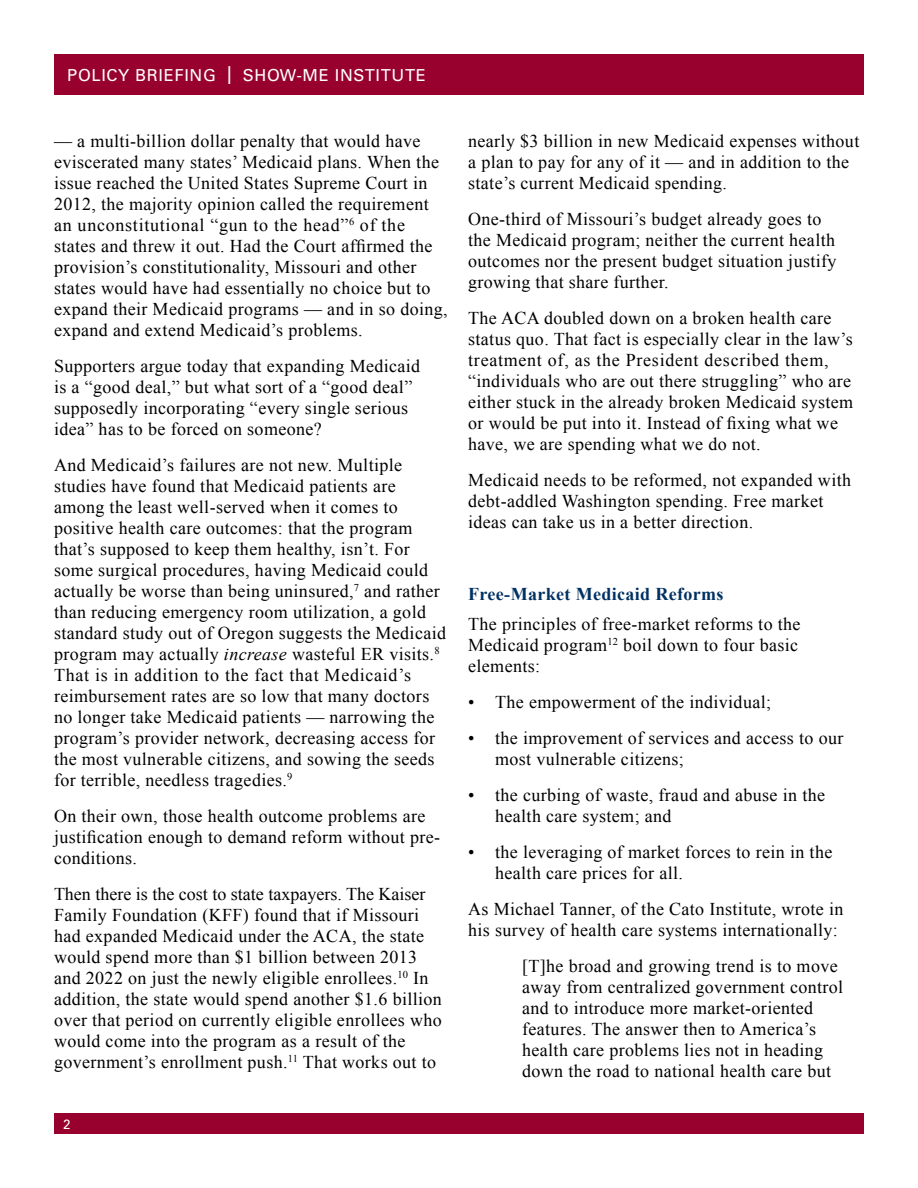
<style>
.page{position:relative;width:918px;height:1188px;background:#fff}
.page>*{position:absolute;margin:0;border:0;box-sizing:border-box;transform-origin:0 0}
.t1{font:18px/21px "Times New Roman";letter-spacing:.02em;color:#000}
.Heading_1{font:700 18px "Times New Roman";letter-spacing:.02em;color:#003163}
.t2{font:16.5px "Univers LT Std";letter-spacing:.04em;color:#fff}
.Photo_Titles{font:13.5px "Univers LT Std";color:#fff}
.s1{font-size:24.75px}
.s2{font-style:italic}
</style>
<div class="page">
<div style="left:54px;top:54px;width:810px;height:40px;background:#98012d"></div>
<div style="left:54px;top:1114px;width:810px;height:20px;background:#98012d"></div>
<p class="t2" style="left:67px;top:66px;width:360px">POLICY BRIEFING <span class="s1">I</span> SHOW-ME INSTITUTE</p>
<p class="t1" style="left:54px;top:131px;width:395px">— a multi-billion dollar penalty that would have eviscerated many states’ Medicaid plans. When the issue reached the United States Supreme Court in 2012, the majority opinion called the requirement an unconstitutional “gun to the head”<sup>6</sup> of the states and threw it out. Had the Court affirmed the provision’s constitutionality, Missouri and other states would have had essentially no choice but to expand their Medicaid programs — and in so doing, expand and extend Medicaid’s problems.</p>
<p class="t1" style="left:54px;top:356px;width:368px">Supporters argue today that expanding Medicaid is a “good deal,” but what sort of a “good deal” supposedly incorporating “every single serious idea” has to be forced on someone?</p>
<p class="t1" style="left:54px;top:455px;width:394px">And Medicaid’s failures are not new. Multiple studies have found that Medicaid patients are among the least well-served when it comes to positive health care outcomes: that the program that’s supposed to keep them healthy, isn’t. For some surgical procedures, having Medicaid could actually be worse than being uninsured,<sup>7</sup> and rather than reducing emergency room utilization, a gold standard study out of Oregon suggests the Medicaid program may actually <span class="s2">increase</span> wasteful ER visits.<sup>8<br></sup>That is in addition to the fact that Medicaid’s reimbursement rates are so low that many doctors no longer take Medicaid patients — narrowing the program’s provider network, decreasing access for the most vulnerable citizens, and sowing the seeds for terrible, needless tragedies.<sup>9</sup></p>
<p class="t1" style="left:54px;top:806px;width:388px">On their own, those health outcome problems are justification enough to demand reform without pre&shy;conditions.</p>
<p class="t1" style="left:54px;top:884px;width:389px">Then there is the cost to state taxpayers. The Kaiser Family Foundation (KFF) found that if Missouri had expanded Medicaid under the ACA, the state would spend more than $1 billion between 2013 and 2022 on just the newly eligible enrollees.<sup>10</sup> In addition, the state would spend another $1.6 billion over that period on currently eligible enrollees who would come into the program as a result of the government’s enrollment push.<sup>11</sup> That works out to</p>
<p class="Photo_Titles" style="left:63px;top:1116px;width:9px">2</p>
<p class="t1" style="left:468px;top:131px;width:393px">nearly $3 billion in new Medicaid expenses without a plan to pay for any of it — and in addition to the state’s current Medicaid spending.</p>
<p class="t1" style="left:468px;top:209px;width:370px">One-third of Missouri’s budget already goes to the Medicaid program; neither the current health outcomes nor the present budget situation justify growing that share further.</p>
<p class="t1" style="left:468px;top:308px;width:387px">The ACA doubled down on a broken health care status quo. That fact is especially clear in the law’s treatment of, as the President described them, “individuals who are out there struggling” who are either stuck in the already broken Medicaid system or would be put into it. Instead of fixing what we have, we are spending what we do not.</p>
<p class="t1" style="left:468px;top:470px;width:384px">Medicaid needs to be reformed, not expanded with debt-addled Washington spending. Free market ideas can take us in a better direction.</p>
<p class="Heading_1" style="left:468px;top:584px;width:257px">Free-Market Medicaid Reforms</p>
<p class="t1" style="left:468px;top:614px;width:334px">The principles of free-market reforms to the<br>Medicaid program<sup>12</sup> boil down to four basic elements:</p>
<p class="t1" style="left:468px;top:692px;width:304px">• The empowerment of the individual;</p>
<p class="t1" style="left:495px;top:728px;width:350px;text-indent:-27px">• the improvement of services and access to our most vulnerable citizens;</p>
<p class="t1" style="left:495px;top:785px;width:331px;text-indent:-27px">• the curbing of waste, fraud and abuse in the health care system; and</p>
<p class="t1" style="left:495px;top:842px;width:339px;text-indent:-27px">• the leveraging of market forces to rein in the health care prices for all.</p>
<p class="t1" style="left:468px;top:899px;width:377px">As Michael Tanner, of the Cato Institute, wrote in his survey of health care systems internationally:</p>
<p class="t1" style="left:522px;top:956px;width:322px">[T]he broad and growing trend is to move away from centralized government control and to introduce more market-oriented features. The answer then to America’s health care problems lies not in heading down the road to national health care but</p>
</div>
